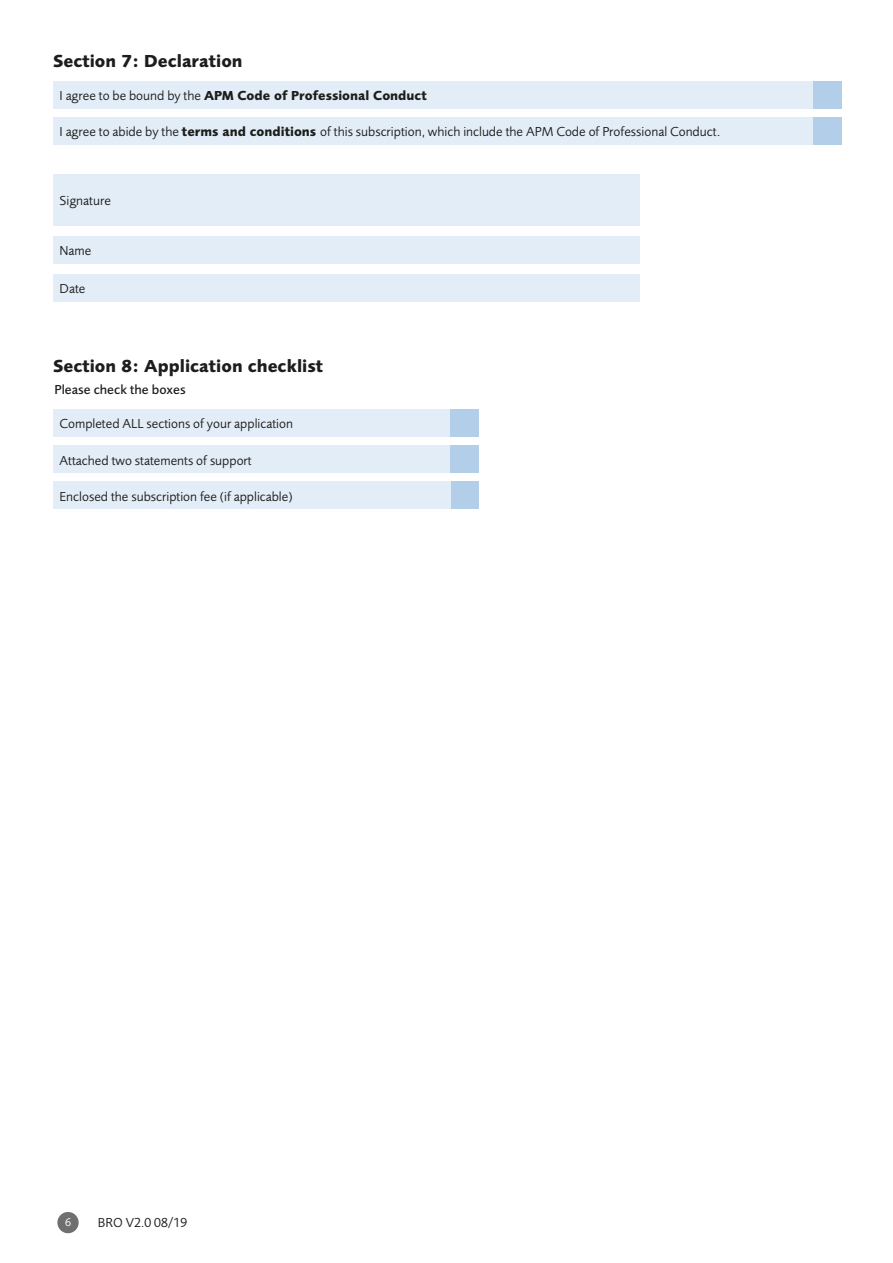
<style>
.page{position:relative;width:893px;height:1263px;background:#fff}
.page>*{position:absolute;margin:0;border:0;box-sizing:border-box;transform-origin:0 0}
._01_Section_Head{font:700 18px "Foundry Sans";color:#1d1d1b}
.Blue_Box_Text{font:13.5px "Foundry Sans";color:#1d1d1b}
.Blue_Box_Text-2{font:700 13.5px "Foundry Sans";color:#1d1d1b}
.Body_Text{font:500 13.5px "Foundry Sans";color:#1d1d1b}
.t1{font:12px "Foundry Sans";color:#fff}
.s1{font-weight:400}
.s2{font-weight:700}
</style>
<div class="page">
<div style="left:53px;top:446px;width:425px;height:27px;background:#e3edf7"></div>
<div style="left:450px;top:446px;width:28px;height:27px;background:#b3cee9"></div>
<div style="left:451px;top:482px;width:27px;height:27px;background:#b3cee9"></div>
<div style="left:53px;top:482px;width:398px;height:27px;background:#e3edf7"></div>
<div style="left:53px;top:409px;width:425px;height:27px;background:#e3edf7"></div>
<div style="left:450px;top:409px;width:28px;height:27px;background:#b3cee9"></div>
<div style="left:53px;top:174px;width:586px;height:51px;background:#e3edf7"></div>
<div style="left:53px;top:236px;width:586px;height:28px;background:#e3edf7"></div>
<div style="left:53px;top:274px;width:586px;height:28px;background:#e3edf7"></div>
<div style="left:53px;top:81px;width:787px;height:28px;background:#e3edf7"></div>
<div style="left:53px;top:117px;width:787px;height:28px;background:#e3edf7"></div>
<div style="left:813px;top:81px;width:28px;height:28px;background:#b3cee9"></div>
<div style="left:813px;top:117px;width:28px;height:28px;background:#b3cee9"></div>
<div style="left:57px;top:1212px;width:22px;height:21px;background:#706f6f;border-radius:50%"></div>
<p class="_01_Section_Head" style="left:53px;top:50px;width:191px">Section 7: Declaration</p>
<p class="Blue_Box_Text-2" style="left:60px;top:88px;width:369px"><span class="s1">I agree to be bound by the</span> APM Code of Professional Conduct</p>
<p class="Blue_Box_Text" style="left:60px;top:124px;width:662px">I agree to abide by the <span class="s2">terms and conditions</span> of this subscription, which include the APM Code of Professional Conduct.</p>
<p class="Blue_Box_Text" style="left:60px;top:193px;width:53px">Signature</p>
<p class="Blue_Box_Text" style="left:60px;top:243px;width:33px">Name</p>
<p class="Blue_Box_Text" style="left:60px;top:281px;width:27px">Date</p>
<p class="_01_Section_Head" style="left:53px;top:355px;width:272px">Section 8: Application checklist</p>
<p class="Body_Text" style="left:54px;top:382px;width:133px">Please check the boxes</p>
<p class="Blue_Box_Text" style="left:60px;top:415px;width:235px">Completed ALL sections of your application</p>
<p class="Blue_Box_Text" style="left:60px;top:452px;width:194px">Attached two statements of support</p>
<p class="Blue_Box_Text" style="left:60px;top:488px;width:235px">Enclosed the subscription fee (if applicable)</p>
<p class="t1" style="left:65px;top:1215px;width:8px">6</p>
<p class="Blue_Box_Text" style="left:98px;top:1215px;width:91px">BRO V2.0 08/19</p>
</div>
